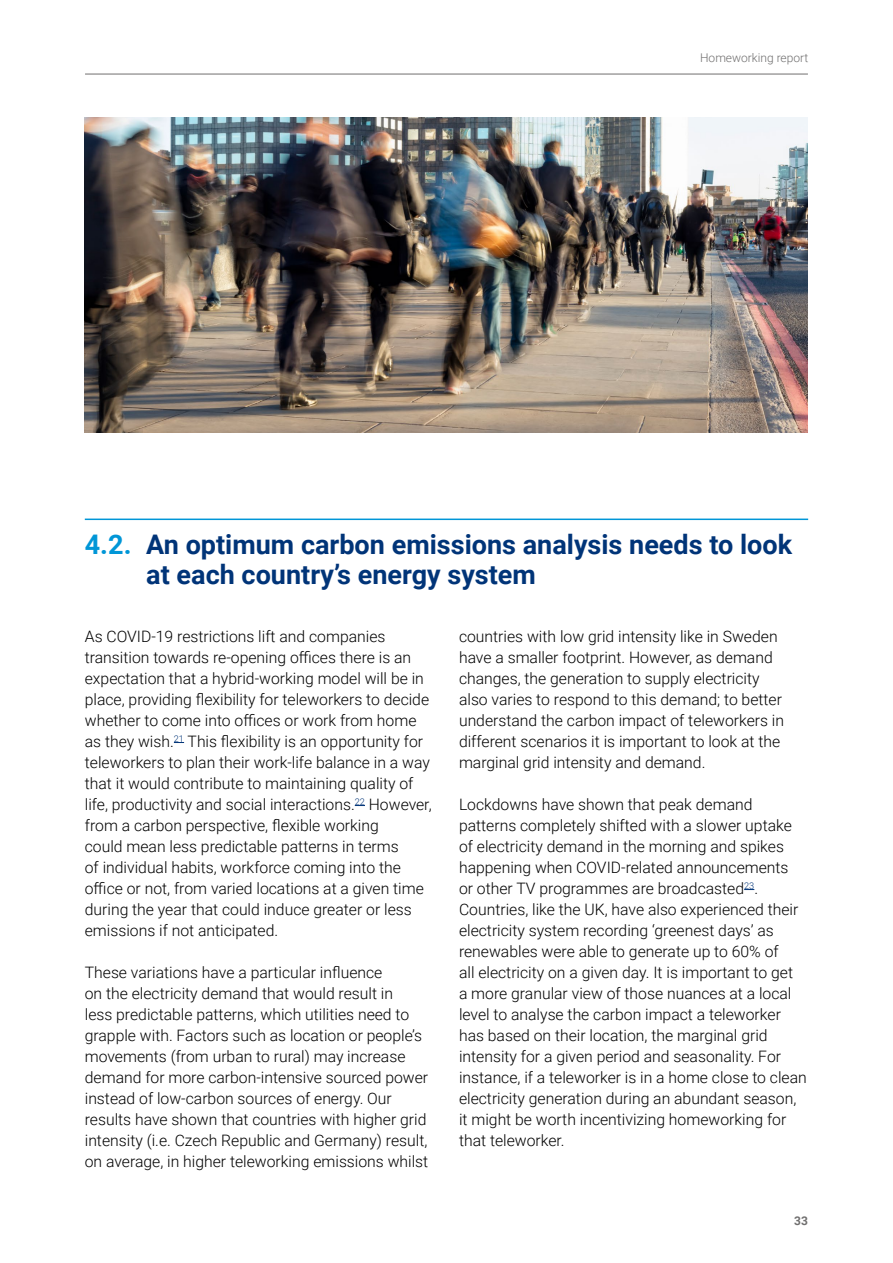
<style>
.page{position:relative;width:893px;height:1263px;background:#fff}
.page>*{position:absolute;margin:0;border:0;box-sizing:border-box;transform-origin:0 0}
.Sub_head_H3{font:700 27px/30px "Roboto";color:#003478}
.Body_copy{font:300 15.75px/21px "Roboto";color:#000}
.t1{font:300 12px "Roboto";color:#706f6f}
.t2{font:700 12px "Roboto";color:#706f6f}
.s1{color:#0096d7}
</style>
<div class="page">
<hr style="left:85px;top:74px;width:723px;height:1px;background:#706f6f">
<img style="left:85px;top:117px;width:722px;height:315px">
<hr style="left:85px;top:518px;width:723px;height:2px;background:#0096d7">
<p class="t1" style="left:700px;top:49px;width:110px">Homeworking report</p>
<h3 class="Sub_head_H3" style="left:146px;top:528px;width:647px;text-indent:-62px"><span class="s1">4.2.</span> An optimum carbon emissions analysis needs to look at each country’s energy system</h3>
<p class="Body_copy" style="left:85px;top:625px;width:348px">As COVID-19 restrictions lift and companies transition towards re-opening offices there is an expectation that a hybrid-working model will be in place, providing flexibility for teleworkers to decide whether to come into offices or work from home as they wish.<sup>21</sup> This flexibility is an opportunity for teleworkers to plan their work-life balance in a way that it would contribute to maintaining quality of life, productivity and social interactions.<sup>22</sup> However, from a carbon perspective, flexible working<br>could mean less predictable patterns in terms<br>of individual habits, workforce coming into the office or not, from varied locations at a given time during the year that could induce greater or less emissions if not anticipated.</p>
<p class="Body_copy" style="left:85px;top:961px;width:345px">These variations have a particular influence<br>on the electricity demand that would result in<br>less predictable patterns, which utilities need to grapple with. Factors such as location or people’s movements (from urban to rural) may increase demand for more carbon-intensive sourced power instead of low-carbon sources of energy. Our results have shown that countries with higher grid intensity (i.e. Czech Republic and Germany) result, on average, in higher teleworking emissions whilst</p>
<p class="Body_copy" style="left:459px;top:625px;width:327px">countries with low grid intensity like in Sweden have a smaller footprint. However, as demand changes, the generation to supply electricity also varies to respond to this demand; to better understand the carbon impact of teleworkers in different scenarios it is important to look at the marginal grid intensity and demand.</p>
<p class="Body_copy" style="left:459px;top:793px;width:349px">Lockdowns have shown that peak demand patterns completely shifted with a slower uptake of electricity demand in the morning and spikes happening when COVID-related announcements<br>or other TV programmes are broadcasted<sup>23</sup>.<br>Countries, like the UK, have also experienced their electricity system recording ‘greenest days’ as renewables were able to generate up to 60% of<br>all electricity on a given day. It is important to get<br>a more granular view of those nuances at a local level to analyse the carbon impact a teleworker has based on their location, the marginal grid intensity for a given period and seasonality. For instance, if a teleworker is in a home close to clean electricity generation during an abundant season, it might be worth incentivizing homeworking for that teleworker.</p>
<p class="t2" style="left:794px;top:1212px;width:15px">33</p>
</div>
